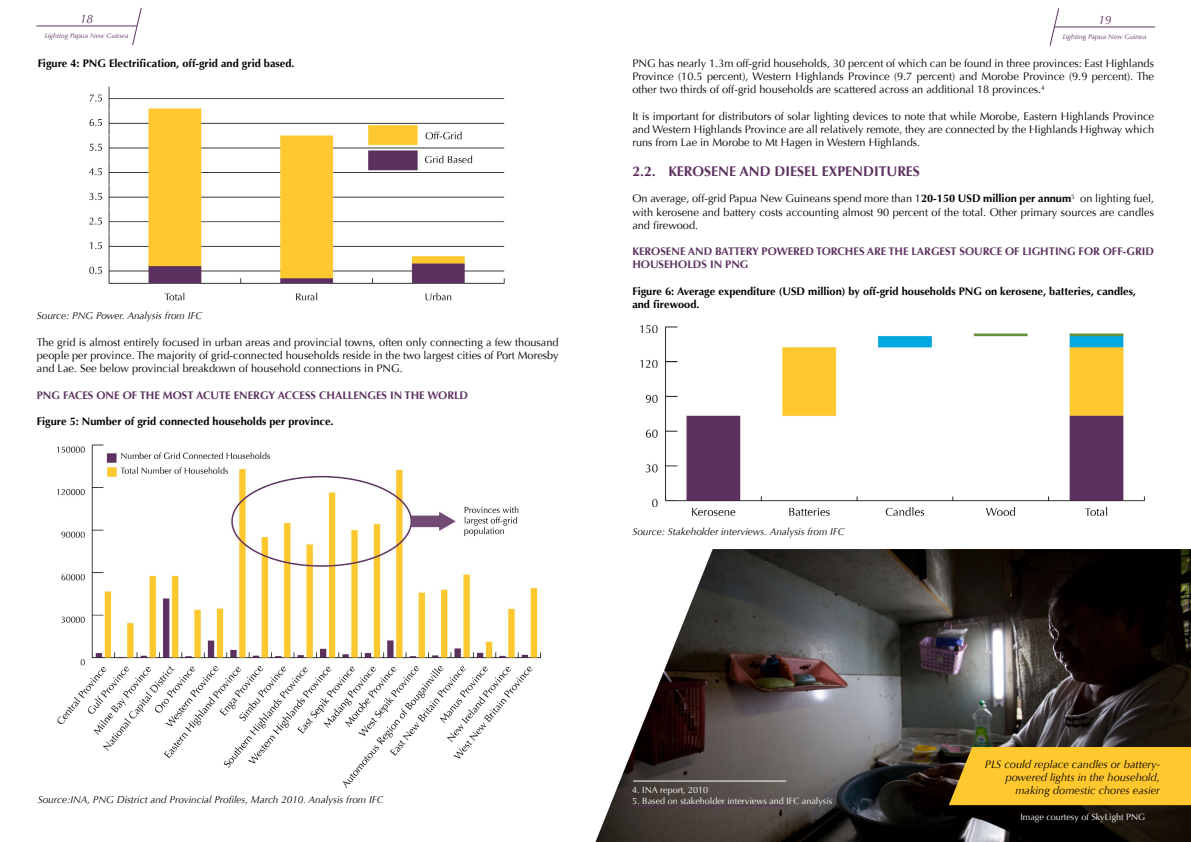
<style>
.page{position:relative;width:1191px;height:842px;background:#fff}
.page>*{position:absolute;margin:0;border:0;box-sizing:border-box;transform-origin:0 0}
.t1{font:700 14px "Optima";color:#5c3160}
.t2{font:italic 12px "Optima";color:#5c3160}
.t3{font:11px/13.2px "Optima";color:#000;text-align:justify}
.Figures{font:700 11px/13.2px "Optima";color:#000}
.t4{font:700 11px/13.2px "Optima";color:#5c3160}
.t5{font:italic 11px/13.2px "Optima";color:#000;text-align:right}
.t6{font:italic 10px "Optima";color:#000}
.t7{font:9px "Optima";color:#fff}
.t8{font:italic 7px "Optima";color:#5c3160}
.s1{font-weight:700}
</style>
<div class="page">
<svg style="left:1049px;top:8px;width:11px;height:38px"></svg>
<hr style="left:1054px;top:26px;width:101px;height:1px;background:#5c3160">
<svg style="left:131px;top:7px;width:11px;height:39px"></svg>
<hr style="left:36px;top:25px;width:101px;height:1px;background:#5c3160">
<img style="left:89px;top:86px;width:416px;height:215px">
<img style="left:57px;top:444px;width:485px;height:345px">
<img style="left:640px;top:325px;width:505px;height:191px">
<img style="left:595px;top:549px;width:596px;height:293px">
<div style="left:948px;top:747px;width:243px;height:58px;background:#ffc82e"></div>
<hr style="left:633px;top:805px;width:153px;height:1px;background:#5c3160">
<hr style="left:633px;top:780px;width:153px;height:1px;background:#fff">
<p class="t2" style="left:80px;top:12px;width:15px">18</p>
<p class="t2" style="left:1098px;top:13px;width:15px">19</p>
<p class="t8" style="left:45px;top:31px;width:85px">Lighting Papua New Guinea</p>
<p class="t8" style="left:1062px;top:32px;width:85px">Lighting Papua New Guinea</p>
<p class="Figures" style="left:38px;top:57px;width:258px">Figure 4: PNG Electrification, off-grid and grid based.</p>
<p class="t3" style="left:632px;top:57px;width:523px">PNG has nearly 1.3m off-grid households, 30 percent of which can be found in three provinces: East Highlands Province (10.5 percent), Western Highlands Province (9.7 percent) and Morobe Province (9.9 percent). The other two thirds of off-grid households are scattered across an additional 18 provinces.<sup>4</sup></p>
<p class="t3" style="left:632px;top:109px;width:523px">It is important for distributors of solar lighting devices to note that while Morobe, Eastern Highlands Province and Western Highlands Province are all relatively remote, they are connected by the Highlands Highway which runs from Lae in Morobe to Mt Hagen in Western Highlands.</p>
<p class="t1" style="left:632px;top:163px;width:289px">2.2. KEROSENE AND DIESEL EXPENDITURES</p>
<p class="t3" style="left:632px;top:192px;width:523px">On average, off-grid Papua New Guineans spend more than 1<span class="s1">20-150 USD million per annum</span><sup>5</sup> on lighting fuel, with kerosene and battery costs accounting almost 90 percent of the total. Other primary sources are candles and firewood.</p>
<p class="t4" style="left:632px;top:245px;width:523px">KEROSENE AND BATTERY POWERED TORCHES ARE THE LARGEST SOURCE OF LIGHTING FOR OFF-GRID<br>HOUSEHOLDS IN PNG</p>
<p class="Figures" style="left:632px;top:285px;width:505px">Figure 6: Average expenditure (USD million) by off-grid households PNG on kerosene, batteries, candles, and firewood.</p>
<p class="t6" style="left:37px;top:310px;width:167px">Source: PNG Power. Analysis from IFC</p>
<p class="t3" style="left:37px;top:336px;width:523px">The grid is almost entirely focused in urban areas and provincial towns, often only connecting a few thousand people per province. The majority of grid-connected households reside in the two largest cities of Port Moresby and Lae. See below provincial breakdown of household connections in PNG.</p>
<p class="t4" style="left:37px;top:388px;width:433px">PNG FACES ONE OF THE MOST ACUTE ENERGY ACCESS CHALLENGES IN THE WORLD</p>
<p class="Figures" style="left:37px;top:415px;width:298px">Figure 5: Number of grid connected households per province.</p>
<p class="t6" style="left:632px;top:525px;width:214px">Source: Stakeholder interviews. Analysis from IFC</p>
<p class="t6" style="left:38px;top:794px;width:347px">Source:INA, PNG District and Provincial Profiles, March 2010. Analysis from IFC</p>
<p class="t7" style="left:632px;top:785px;width:77px">4. INA report, 2010</p>
<p class="t7" style="left:632px;top:796px;width:202px">5. Based on stakeholder interviews and IFC analysis</p>
<p class="t5" style="left:985px;top:758px;width:176px">PLS could replace candles or battery&shy;powered lights in the household, making domestic chores easier</p>
<p class="t7" style="left:1020px;top:811px;width:126px">Image courtesy of SkyLight PNG</p>
</div>
